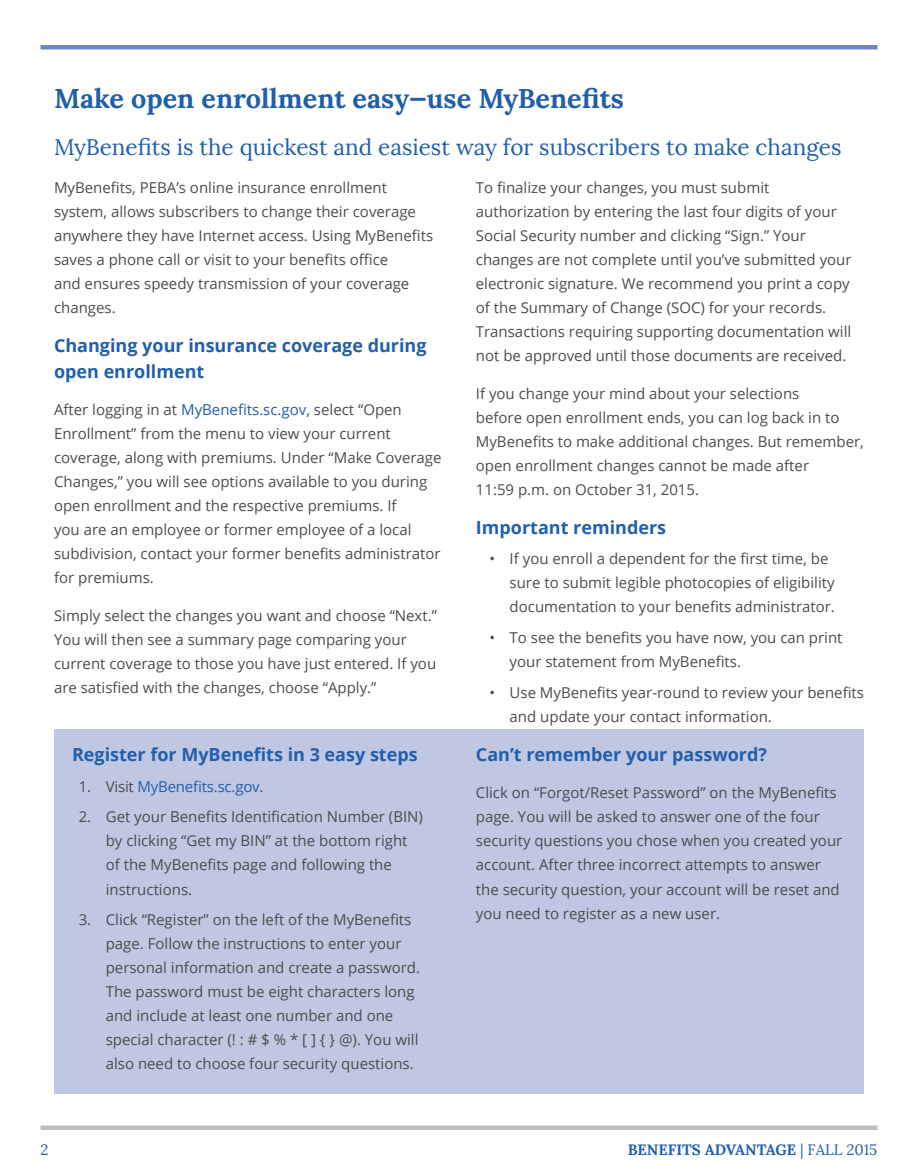
<style>
.page{position:relative;width:918px;height:1175px;background:#fff}
.page>*{position:absolute;margin:0;border:0;box-sizing:border-box;transform-origin:0 0}
.t1{font:700 27px "Lora";color:#215fab}
.t2{font:22.5px "Lora";color:#215fab}
.t3{font:700 18px/25.5px "Open Sans";color:#215fab}
.t4{font:15px/24px "Open Sans";color:#4b4c4d}
.t5{font:700 15px "Lora";color:#215fab}
.t6{font:15px "Open Sans";letter-spacing:-.015em;color:#215fab}
.t7{font:15px "Lora";color:#215fab}
.s1{color:#215fab}
.s2{color:#4b4c4d}
.s3{font-weight:400}
</style>
<div class="page">
<div style="left:40px;top:1125px;width:838px;height:5px;background:#bcbdc0"></div>
<div style="left:40px;top:45px;width:838px;height:5px;background:#6f86c2"></div>
<div style="left:54px;top:729px;width:810px;height:365px;background:#c0c7e3"></div>
<h1 class="t1" style="left:54px;top:81px;width:571px">Make open enrollment easy—use MyBenefits</h1>
<h2 class="t2" style="left:54px;top:134px;width:789px">MyBenefits is the quickest and easiest way for subscribers to make changes</h2>
<p class="t4" style="left:54px;top:175px;width:381px">MyBenefits, PEBA’s online insurance enrollment system, allows subscribers to change their coverage anywhere they have Internet access. Using MyBenefits saves a phone call or visit to your benefits office<br>and ensures speedy transmission of your coverage changes.</p>
<p class="t3" style="left:54px;top:332px;width:374px">Changing your insurance coverage during open enrollment</p>
<p class="t4" style="left:54px;top:397px;width:389px">After logging in at <span class="s1">MyBenefits.sc.gov</span>, select “Open Enrollment” from the menu to view your current coverage, along with premiums. Under “Make Coverage Changes,” you will see options available to you during open enrollment and the respective premiums. If<br>you are an employee or former employee of a local subdivision, contact your former benefits administrator for premiums.</p>
<p class="t4" style="left:54px;top:603px;width:385px">Simply select the changes you want and choose “Next.” You will then see a summary page comparing your current coverage to those you have just entered. If you are satisfied with the changes, choose “Apply.”</p>
<p class="t4" style="left:476px;top:175px;width:377px">To finalize your changes, you must submit authorization by entering the last four digits of your Social Security number and clicking “Sign.” Your changes are not complete until you’ve submitted your electronic signature. We recommend you print a copy of the Summary of Change (SOC) for your records.<br>Transactions requiring supporting documentation will not be approved until those documents are received.</p>
<p class="t4" style="left:476px;top:381px;width:390px">If you change your mind about your selections<br>before open enrollment ends, you can log back in to MyBenefits to make additional changes. But remember, open enrollment changes cannot be made after<br>11:59 p.m. on October 31, 2015.</p>
<p class="t3" style="left:476px;top:514px;width:192px">Important reminders</p>
<p class="t4" style="left:510px;top:546px;width:327px;text-indent:-20px">• If you enroll a dependent for the first time, be sure to submit legible photocopies of eligibility documentation to your benefits administrator.</p>
<p class="t4" style="left:510px;top:625px;width:334px;text-indent:-20px">• To see the benefits you have now, you can print your statement from MyBenefits.</p>
<p class="t4" style="left:510px;top:680px;width:356px;text-indent:-20px">• Use MyBenefits year-round to review your benefits and update your contact information.</p>
<p class="t3" style="left:72px;top:741px;width:347px">Register for MyBenefits in 3 easy steps</p>
<p class="t6" style="left:79px;top:776px;width:186px"><span class="s2">1. Visit</span> MyBenefits.sc.gov<span class="s2">.</span></p>
<p class="t4" style="left:106px;top:804px;width:319px;text-indent:-27px">2. Get your Benefits Identification Number (BIN) by clicking “Get my BIN” at the bottom right of the MyBenefits page and following the instructions.</p>
<p class="t4" style="left:106px;top:907px;width:316px;text-indent:-27px">3. Click “Register” on the left of the MyBenefits page. Follow the instructions to enter your personal information and create a password.<br>The password must be eight characters long and include at least one number and one special character (! : # $ % * [ ] { } @). You will also need to choose four security questions.</p>
<p class="t3" style="left:476px;top:741px;width:293px">Can’t remember your password?</p>
<p class="t4" style="left:476px;top:780px;width:368px">Click on “Forgot/Reset Password” on the MyBenefits page. You will be asked to answer one of the four security questions you chose when you created your account. After three incorrect attempts to answer the security question, your account will be reset and you need to register as a new user.</p>
<p class="t7" style="left:40px;top:1140px;width:10px">2</p>
<p class="t5" style="left:628px;top:1139px;width:251px">BENEFITS ADVANTAGE <span class="s3">| FALL 2015</span></p>
</div>
